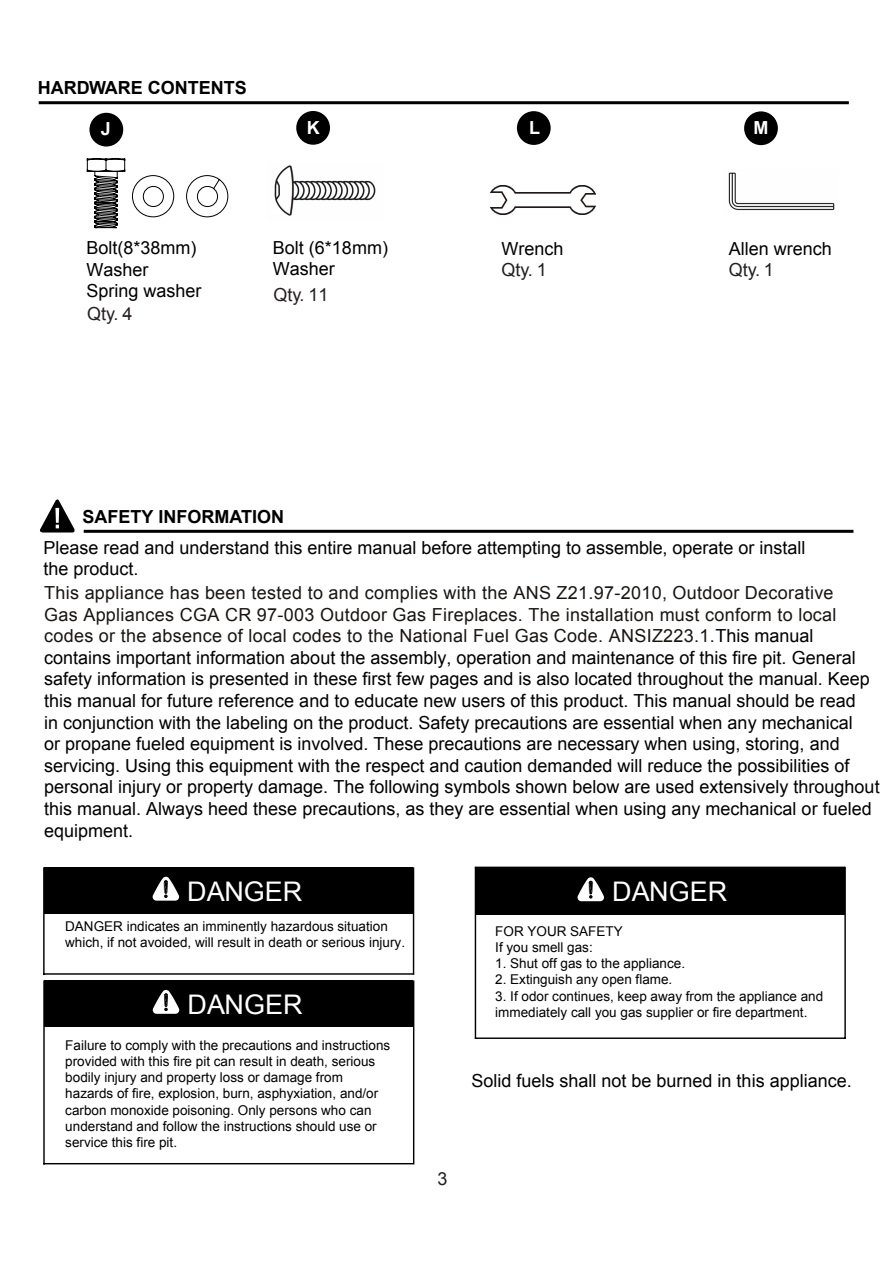
<style>
.page{position:relative;width:893px;height:1263px;background:#fff}
.page>*{position:absolute;margin:0;border:0;box-sizing:border-box;transform-origin:0 0}
.t1{font:27px "Arial";color:#fff}
.t2{font:18px/21.6px "Arial";color:#000}
.t3{font:18px/23.9px "Arial";letter-spacing:.015em;color:#181512}
.t4{font:700 18px "Arial";color:#000}
.t5{font:18px "Arial";color:#231f20}
.t6{font:700 18px "Arial";color:#fff}
.t7{font:13.5px/16.2px "Arial";color:#000}
.s1{color:#231f20}
.s2{font-weight:700}
.s3{color:#000}
.s4{color:#181512}
</style>
<div class="page">
<hr style="left:39px;top:101px;width:810px;height:3px;background:#000">
<div style="left:89px;top:113px;width:34px;height:34px;background:#000;border-radius:50%"></div>
<div style="left:517px;top:111px;width:34px;height:34px;background:#000;border-radius:50%"></div>
<div style="left:296px;top:111px;width:34px;height:34px;background:#000;border-radius:50%"></div>
<svg style="left:86px;top:158px;width:40px;height:71px"></svg>
<hr style="left:84px;top:530px;width:769px;height:3px;background:#000">
<svg style="left:40px;top:499px;width:35px;height:34px"></svg>
<div style="left:45px;top:867px;width:7px;height:47px;background:#000"></div>
<div style="left:405px;top:867px;width:8px;height:47px;background:#000"></div>
<div style="left:52px;top:867px;width:353px;height:47px;background:#000"></div>
<svg style="left:153px;top:877px;width:26px;height:24px"></svg>
<hr style="left:43px;top:867px;width:2px;height:47px;background:#000">
<hr style="left:413px;top:867px;width:1px;height:47px;background:#000">
<hr style="left:43px;top:914px;width:2px;height:61px;background:#000">
<hr style="left:413px;top:914px;width:1px;height:61px;background:#000">
<hr style="left:43px;top:973px;width:370px;height:2px;background:#000">
<div style="left:476px;top:868px;width:7px;height:47px;background:#000"></div>
<div style="left:837px;top:868px;width:7px;height:47px;background:#000"></div>
<div style="left:483px;top:868px;width:354px;height:47px;background:#000"></div>
<svg style="left:577px;top:877px;width:27px;height:24px"></svg>
<hr style="left:475px;top:867px;width:370px;height:1px;background:#000">
<hr style="left:475px;top:868px;width:1px;height:171px;background:#000">
<hr style="left:844px;top:867px;width:2px;height:172px;background:#000">
<hr style="left:475px;top:1038px;width:370px;height:1px;background:#000">
<div style="left:45px;top:980px;width:368px;height:47px;background:#000"></div>
<svg style="left:153px;top:990px;width:26px;height:24px"></svg>
<hr style="left:43px;top:980px;width:2px;height:47px;background:#000">
<hr style="left:413px;top:980px;width:1px;height:47px;background:#000">
<hr style="left:43px;top:1027px;width:2px;height:138px;background:#000">
<hr style="left:413px;top:1027px;width:1px;height:138px;background:#000">
<hr style="left:43px;top:1163px;width:370px;height:1px;background:#000">
<svg style="left:132px;top:175px;width:97px;height:43px"></svg>
<div style="left:744px;top:111px;width:34px;height:34px;background:#000;border-radius:50%"></div>
<img style="left:728px;top:172px;width:107px;height:39px">
<img style="left:491px;top:185px;width:104px;height:29px">
<img style="left:274px;top:165px;width:102px;height:51px">
<p class="t4" style="left:38px;top:76px;width:211px">HARDWARE CONTENTS</p>
<p class="t6" style="left:101px;top:117px;width:12px">J</p>
<p class="t6" style="left:307px;top:116px;width:14px">K</p>
<p class="t2" style="left:86px;top:237px;width:117px;line-height:22px">Bolt(8*38mm)<br>Washer<br>Spring washer<br><span class="s1">Qty. 4</span></p>
<p class="t2" style="left:273px;top:237px;width:117px">Bolt (6*18mm)<br>Washer</p>
<p class="t5" style="left:273px;top:283px;width:57px">Qty. 11</p>
<p class="t6" style="left:529px;top:116px;width:12px">L</p>
<p class="t2" style="left:501px;top:238px;width:64px">Wrench<br><span class="s1">Qty. 1</span></p>
<p class="t6" style="left:753px;top:116px;width:16px">M</p>
<p class="t2" style="left:729px;top:238px;width:105px">Allen wrench<br><span class="s1">Qty. 1</span></p>
<p class="t2" style="left:43px;top:501px;width:764px;line-height:31.3px;text-indent:39px"><span class="s2">SAFETY INFORMATION<br></span>Please read and understand this entire manual before attempting to assemble, operate or install</p>
<p class="t3" style="left:43px;top:557px;width:792px"><span class="s3">the product.<br></span>This appliance has been tested to and complies with the ANS Z21.97-2010, Outdoor Decorative</p>
<p class="t2" style="left:44px;top:604px;width:837px"><span class="s4">Gas Appliances CGA CR 97-003 Outdoor Gas Fireplaces. The installation must conform to local codes or the absence of local codes to the National Fuel Gas Code. ANSIZ223.1.</span>This manual contains important information about the assembly, operation and maintenance of this fire pit. General safety information is presented in these first few pages and is also located throughout the manual. Keep this manual for future reference and to educate new users of this product. This manual should be read<br>in conjunction with the labeling on the product. Safety precautions are essential when any mechanical<br>or propane fueled equipment is involved. These precautions are necessary when using, storing, and servicing. Using this equipment with the respect and caution demanded will reduce the possibilities of personal injury or property damage. The following symbols shown below are used extensively throughout this manual. Always heed these precautions, as they are essential when using any mechanical or fueled equipment.</p>
<p class="t1" style="left:187px;top:873px;width:117px">DANGER</p>
<p class="t1" style="left:612px;top:874px;width:117px">DANGER</p>
<p class="t7" style="left:65px;top:918px;width:341px">DANGER indicates an imminently hazardous situation which, if not avoided, will result in death or serious injury.</p>
<p class="t7" style="left:495px;top:923px;width:129px">FOR YOUR SAFETY<br>If you smell gas:</p>
<p class="t7" style="left:495px;top:955px;width:191px">1. Shut off gas to the appliance.</p>
<p class="t7" style="left:495px;top:972px;width:179px">2. Extinguish any open flame.</p>
<p class="t7" style="left:495px;top:988px;width:329px">3. If odor continues, keep away from the appliance and</p>
<p class="t1" style="left:187px;top:987px;width:117px">DANGER</p>
<p class="t7" style="left:495px;top:1004px;width:314px">immediately call you gas supplier or fire department.</p>
<p class="t7" style="left:65px;top:1037px;width:326px">Failure to comply with the precautions and instructions provided with this fire pit can result in death, serious bodily injury and property loss or damage from hazards of fire, explosion, burn, asphyxiation, and/or carbon monoxide poisoning. Only persons who can understand and follow the instructions should use or service this fire pit.</p>
<p class="t2" style="left:471px;top:1070px;width:382px">Solid fuels shall not be burned in this appliance.</p>
<p class="t5" style="left:437px;top:1167px;width:12px">3</p>
</div>
